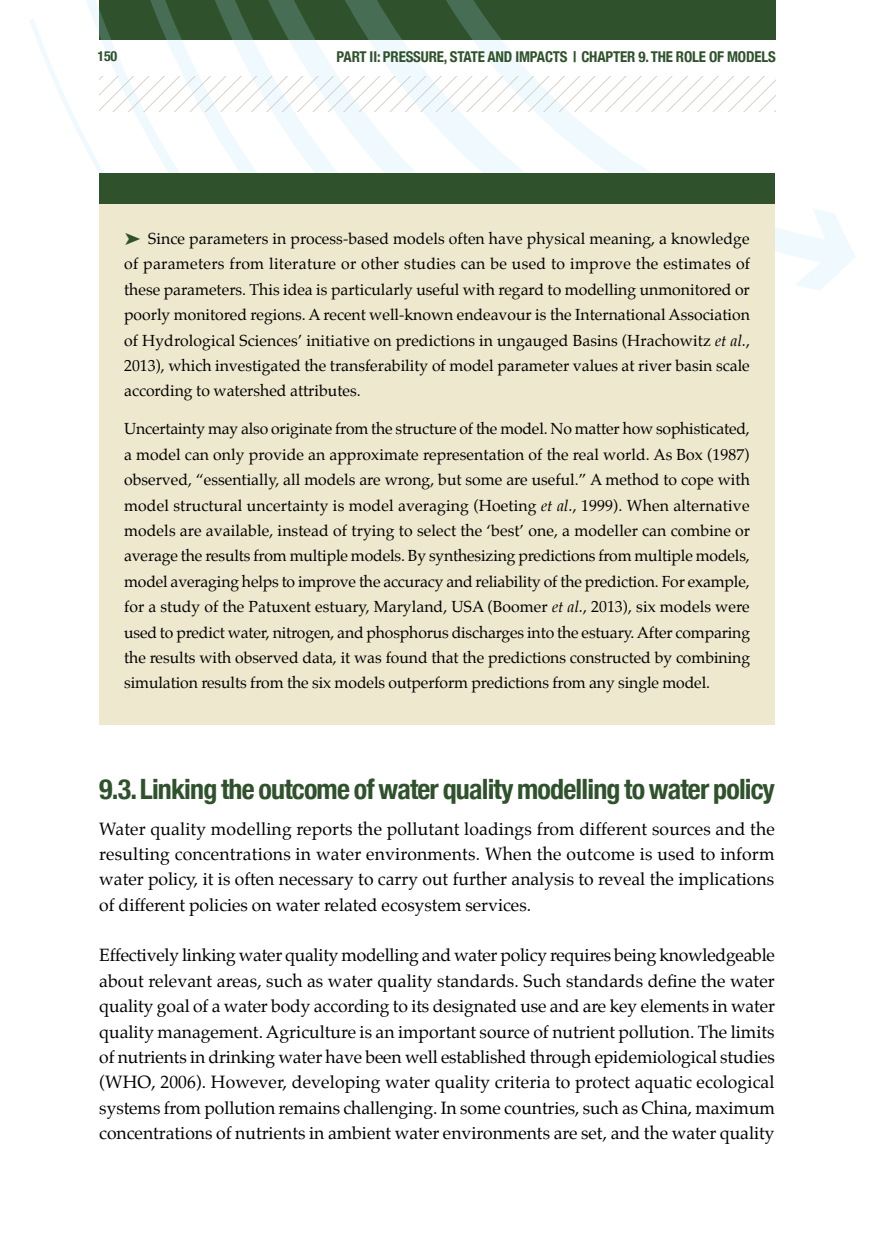
<style>
.page{position:relative;width:874px;height:1241px;background:#fff}
.page>*{position:absolute;margin:0;border:0;box-sizing:border-box;transform-origin:0 0}
.t1{font:700 condensed 28px "Helvetica Neue";letter-spacing:-.03em;color:#2f522c}
.t2{font:17.5px/25.4px "Palatino";color:#000;text-align:justify}
.t3{font:15.75px/25.4px "Palatino";letter-spacing:-.005em;color:#000;text-align:justify}
.t4{font:700 condensed 14.88px "Helvetica Neue";letter-spacing:-.01em;color:#2f522c}
.t5{font:700 condensed 14px "Helvetica Neue";color:#2e522c}
.s1{font-style:italic}
</style>
<div class="page">
<svg style="left:30px;top:19px;width:55px;height:127px"></svg>
<svg style="left:85px;top:0;width:56px;height:173px"></svg>
<svg style="left:141px;top:0;width:57px;height:173px"></svg>
<svg style="left:221px;top:0;width:29px;height:173px"></svg>
<svg style="left:627px;top:0;width:228px;height:290px"></svg>
<svg style="left:250px;top:0;width:377px;height:173px"></svg>
<div style="left:99px;top:173px;width:675px;height:32px;background:#2f522c"></div>
<div style="left:99px;top:205px;width:675px;height:519px;background:#eee8ce"></div>
<p class="t5" style="left:97px;top:44px;width:21px">150</p>
<p class="t4" style="left:336px;top:44px;width:439px">PART II: PRESSURE, STATE AND IMPACTS | CHAPTER 9. THE ROLE OF MODELS</p>
<p class="t3" style="left:124px;top:226px;width:627px;text-indent:24px">Since parameters in process-based models often have physical meaning, a knowledge of parameters from literature or other studies can be used to improve the estimates of these parameters. This idea is particularly useful with regard to modelling unmonitored or poorly monitored regions. A recent well-known endeavour is the International Association of Hydrological Sciences’ initiative on predictions in ungauged Basins (Hrachowitz <span class="s1">et al.</span>, 2013), which investigated the transferability of model parameter values at river basin scale according to watershed attributes.</p>
<p class="t3" style="left:124px;top:416px;width:627px">Uncertainty may also originate from the structure of the model. No matter how sophisticated, a model can only provide an approximate representation of the real world. As Box (1987) observed, “essentially, all models are wrong, but some are useful.” A method to cope with model structural uncertainty is model averaging (Hoeting <span class="s1">et al.</span>, 1999). When alternative models are available, instead of trying to select the ‘best’ one, a modeller can combine or average the results from multiple models. By synthesizing predictions from multiple models, model averaging helps to improve the accuracy and reliability of the prediction. For example, for a study of the Patuxent estuary, Maryland, USA (Boomer <span class="s1">et al.</span>, 2013), six models were used to predict water, nitrogen, and phosphorus discharges into the estuary. After comparing the results with observed data, it was found that the predictions constructed by combining simulation results from the six models outperform predictions from any single model.</p>
<h1 class="t1" style="left:99px;top:765px;width:676px">9.3. LINKING THE OUTCOME OF WATER QUALITY MODELLING TO WATER POLICY</h1>
<p class="t2" style="left:99px;top:815px;width:676px">Water quality modelling reports the pollutant loadings from different sources and the resulting concentrations in water environments. When the outcome is used to inform water policy, it is often necessary to carry out further analysis to reveal the implications of different policies on water related ecosystem services.</p>
<p class="t2" style="left:99px;top:942px;width:677px">Effectively linking water quality modelling and water policy requires being knowledgeable about relevant areas, such as water quality standards. Such standards define the water quality goal of a water body according to its designated use and are key elements in water quality management. Agriculture is an important source of nutrient pollution. The limits of nutrients in drinking water have been well established through epidemiological studies (WHO, 2006). However, developing water quality criteria to protect aquatic ecological systems from pollution remains challenging. In some countries, such as China, maximum concentrations of nutrients in ambient water environments are set, and the water quality</p>
</div>
